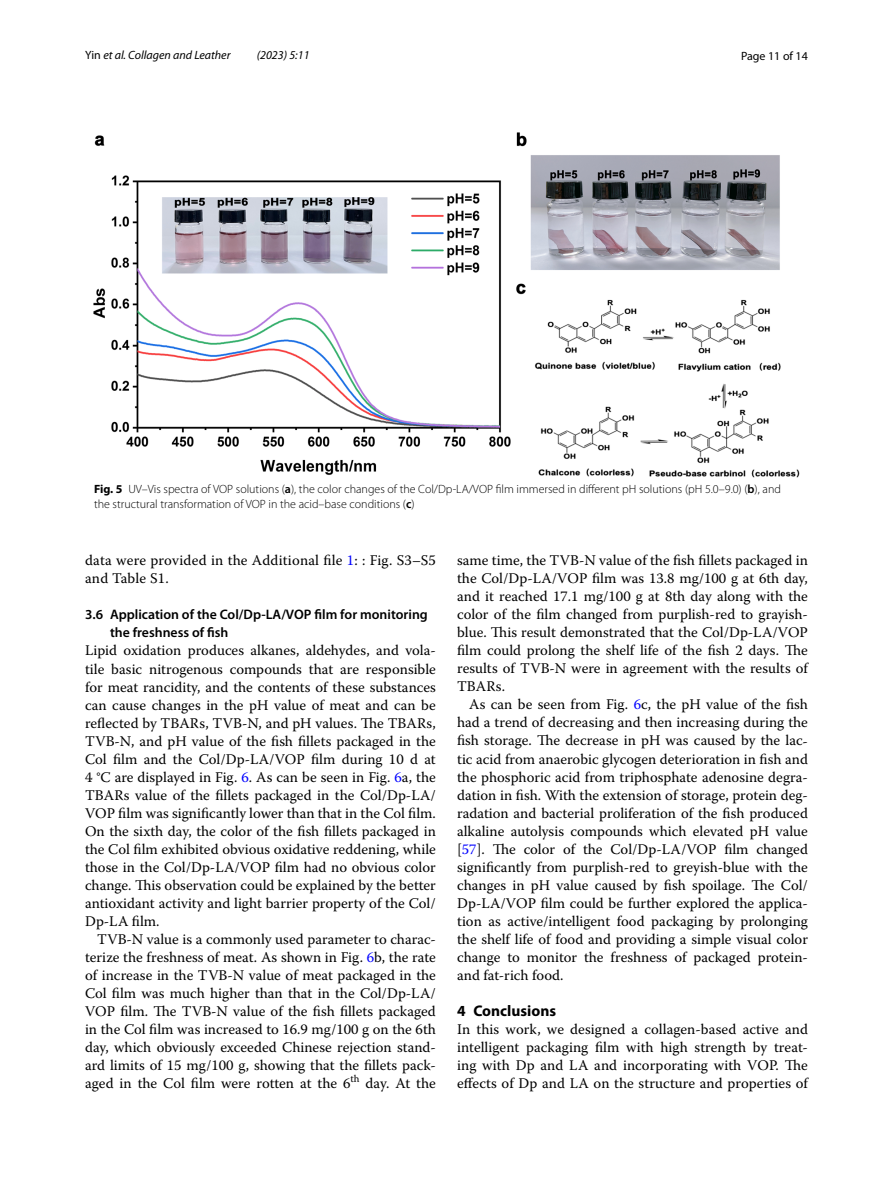
<style>
.page{position:relative;width:893px;height:1187px;background:#fff}
.page>*{position:absolute;margin:0;border:0;box-sizing:border-box;transform-origin:0 0}
.t1{font:700 15.45px "Myriad Pro";color:#000}
.t2{font:14.7px/18px "Warnock Pro";color:#000;text-align:justify}
.t3{font:600 13.8px/18px "Myriad Pro";color:#000}
.t4{font:300 12px/15px "Myriad Pro";color:#000}
.t5{font:italic 12px "Myriad Pro";color:#000}
.t6{font:12px "Myriad Pro";color:#000}
.s1{font-style:normal}
.s2{font-weight:700}
.s3{font-weight:600}
.s4{color:#00f}
</style>
<div class="page">
<img style="left:94px;top:133px;width:705px;height:345px">
<p class="t5" style="left:85px;top:48px;width:147px"><span class="s1">Yin</span> et al. Collagen and Leather</p>
<p class="t5" style="left:257px;top:48px;width:54px">(2023) 5:11</p>
<p class="t6" style="left:741px;top:48px;width:68px">Page 11 of 14</p>
<p class="t4" style="left:94px;top:481px;width:688px"><span class="s2">Fig. 5</span> UV–Vis spectra of VOP solutions (<span class="s3">a</span>), the color changes of the Col/Dp-LA/VOP film immersed in different pH solutions (pH 5.0–9.0) (<span class="s3">b</span>), and the structural transformation of VOP in the acid–base conditions (<span class="s3">c</span>)</p>
<p class="t2" style="left:85px;top:551px;width:352px">data were provided in the Additional file <span class="s4">1</span>: : Fig. S3–S5 and Table S1.</p>
<p class="t3" style="left:110px;top:605px;width:319px;text-indent:-25px">3.6 Application of the Col/Dp‑LA/VOP film for monitoring the freshness of fish</p>
<p class="t2" style="left:85px;top:641px;width:352px">Lipid oxidation produces alkanes, aldehydes, and vola&shy;tile basic nitrogenous compounds that are responsible for meat rancidity, and the contents of these substances can cause changes in the pH value of meat and can be reflected by TBARs, TVB-N, and pH values. The TBARs, TVB-N, and pH value of the fish fillets packaged in the Col film and the Col/Dp-LA/VOP film during 10 d at 4 °C are displayed in Fig. <span class="s4">6</span>. As can be seen in Fig. <span class="s4">6</span>a, the TBARs value of the fillets packaged in the Col/Dp-LA/ VOP film was significantly lower than that in the Col film.<br>On the sixth day, the color of the fish fillets packaged in the Col film exhibited obvious oxidative reddening, while those in the Col/Dp-LA/VOP film had no obvious color change. This observation could be explained by the better antioxidant activity and light barrier property of the Col/ Dp-LA film.</p>
<p class="t2" style="left:85px;top:929px;width:352px;text-indent:12px">TVB-N value is a commonly used parameter to charac&shy;terize the freshness of meat. As shown in Fig. <span class="s4">6</span>b, the rate of increase in the TVB-N value of meat packaged in the Col film was much higher than that in the Col/Dp-LA/ VOP film. The TVB-N value of the fish fillets packaged in the Col film was increased to 16.9 mg/100 g on the 6th day, which obviously exceeded Chinese rejection stand&shy;ard limits of 15 mg/100 g, showing that the fillets pack&shy;aged in the Col film were rotten at the 6<sup>th</sup> day. At the</p>
<p class="t2" style="left:457px;top:551px;width:352px">same time, the TVB-N value of the fish fillets packaged in the Col/Dp-LA/VOP film was 13.8 mg/100 g at 6th day, and it reached 17.1 mg/100 g at 8th day along with the color of the film changed from purplish-red to grayish&shy;blue. This result demonstrated that the Col/Dp-LA/VOP film could prolong the shelf life of the fish 2 days. The results of TVB-N were in agreement with the results of TBARs.</p>
<p class="t2" style="left:457px;top:695px;width:352px;text-indent:12px">As can be seen from Fig. <span class="s4">6</span>c, the pH value of the fish had a trend of decreasing and then increasing during the fish storage. The decrease in pH was caused by the lac&shy;tic acid from anaerobic glycogen deterioration in fish and the phosphoric acid from triphosphate adenosine degra&shy;dation in fish. With the extension of storage, protein deg&shy;radation and bacterial proliferation of the fish produced alkaline autolysis compounds which elevated pH value [<span class="s4">57</span>]. The color of the Col/Dp-LA/VOP film changed significantly from purplish-red to greyish-blue with the changes in pH value caused by fish spoilage. The Col/ Dp-LA/VOP film could be further explored the applica&shy;tion as active/intelligent food packaging by prolonging the shelf life of food and providing a simple visual color change to monitor the freshness of packaged protein&shy;and fat-rich food.</p>
<p class="t1" style="left:457px;top:1000px;width:101px">4 Conclusions</p>
<p class="t2" style="left:457px;top:1019px;width:352px">In this work, we designed a collagen-based active and intelligent packaging film with high strength by treat&shy;ing with Dp and LA and incorporating with VOP. The effects of Dp and LA on the structure and properties of</p>
</div>
